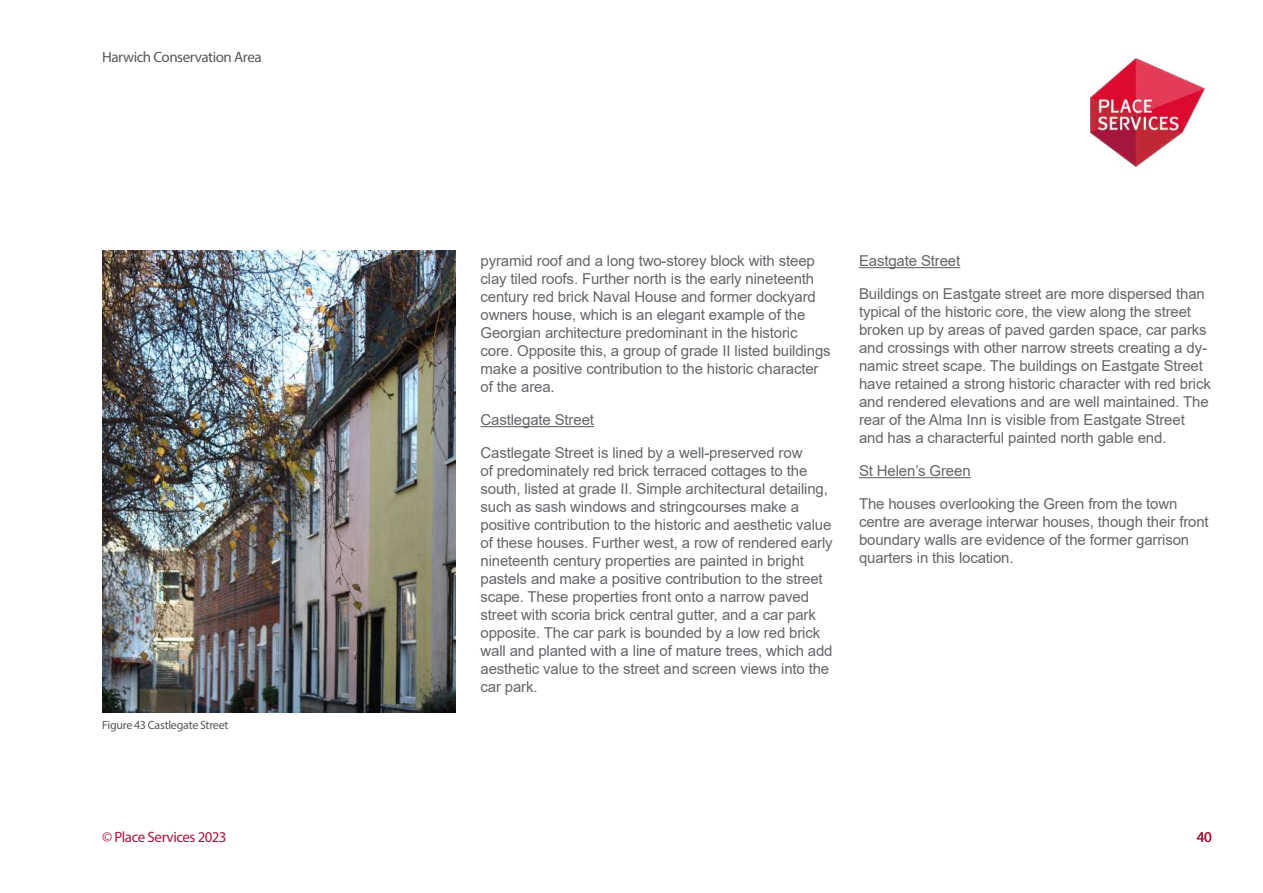
<style>
.page{position:relative;width:1263px;height:893px;background:#fff}
.page>*{position:absolute;margin:0;border:0;box-sizing:border-box;transform-origin:0 0}
.t1{font:15px/18px "Arial";letter-spacing:-.01em;color:#63666a}
.t2{font:15px "Myriad Pro";letter-spacing:-.03em;color:#575756}
.t3{font:15px "Myriad Pro";letter-spacing:-.03em;color:#a7163b}
.t4{font:12px "Myriad Pro";letter-spacing:-.025em;color:#575756}
</style>
<div class="page">
<hr style="left:480px;top:426px;width:114px;height:1px;background:#63666a">
<hr style="left:859px;top:267px;width:101px;height:1px;background:#63666a">
<hr style="left:859px;top:477px;width:112px;height:1px;background:#63666a">
<img style="left:102px;top:251px;width:353px;height:461px">
<img style="left:1089px;top:58px;width:116px;height:109px">
<p class="t2" style="left:102px;top:48px;width:161px">Harwich Conservation Area</p>
<p class="t4" style="left:102px;top:717px;width:128px">Figure 43 Castlegate Street</p>
<p class="t1" style="left:480px;top:252px;width:352px">pyramid roof and a long two-storey block with steep clay tiled roofs. Further north is the early nineteenth century red brick Naval House and former dockyard owners house, which is an elegant example of the Georgian architecture predominant in the historic core. Opposite this, a group of grade II listed buildings make a positive contribution to the historic character of the area.</p>
<p class="t1" style="left:480px;top:411px;width:115px">Castlegate Street</p>
<p class="t1" style="left:480px;top:444px;width:354px">Castlegate Street is lined by a well-preserved row<br>of predominately red brick terraced cottages to the south, listed at grade II. Simple architectural detailing, such as sash windows and stringcourses make a positive contribution to the historic and aesthetic value of these houses. Further west, a row of rendered early nineteenth century properties are painted in bright pastels and make a positive contribution to the street scape. These properties front onto a narrow paved street with scoria brick central gutter, and a car park opposite. The car park is bounded by a low red brick wall and planted with a line of mature trees, which add aesthetic value to the street and screen views into the car park.</p>
<p class="t1" style="left:859px;top:252px;width:103px">Eastgate Street</p>
<p class="t1" style="left:859px;top:285px;width:353px">Buildings on Eastgate street are more dispersed than typical of the historic core, the view along the street broken up by areas of paved garden space, car parks and crossings with other narrow streets creating a dy&shy;namic street scape. The buildings on Eastgate Street have retained a strong historic character with red brick and rendered elevations and are well maintained. The rear of the Alma Inn is visible from Eastgate Street and has a characterful painted north gable end.</p>
<p class="t1" style="left:859px;top:454px;width:320px;line-height:33px">St Helen’s Green<br>The houses overlooking the Green from the town</p>
<p class="t1" style="left:859px;top:513px;width:351px">centre are average interwar houses, though their front boundary walls are evidence of the former garrison quarters in this location.</p>
<p class="t3" style="left:102px;top:828px;width:126px">© Place Services 2023</p>
<p class="t3" style="left:1197px;top:828px;width:17px">40</p>
</div>
